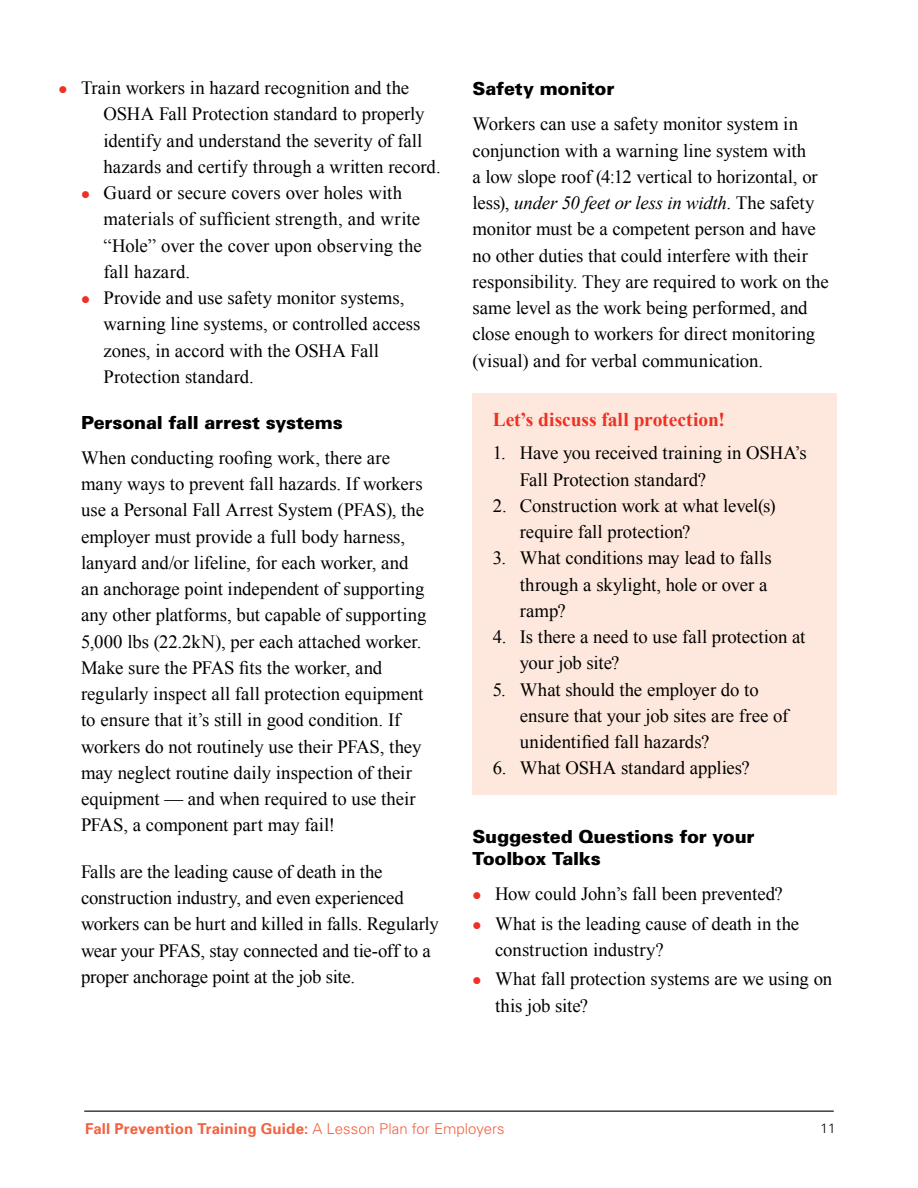
<style>
.page{position:relative;width:918px;height:1188px;background:#fff}
.page>*{position:absolute;margin:0;border:0;box-sizing:border-box;transform-origin:0 0}
.Red_Bold{font:700 19.5px "Times New Roman";color:#ee3124}
.Bodytext{font:18.75px/26.2px "Times New Roman";color:#000}
.Head_2_No_TOC{font:900 18px/21.6px "Univers";letter-spacing:-.01em;color:#000}
.t1{font:700 15px "Univers";letter-spacing:.01em;color:#f26341}
.t2{font:300 13.5px "Univers";color:#000}
.s1{font-style:italic}
.s2{font-weight:300}
</style>
<div class="page">
<hr style="left:84px;top:1111px;width:750px;height:1px;background:#000">
<div style="left:472px;top:393px;width:365px;height:402px;background:#fee8dd"></div>
<p class="Bodytext" style="left:104px;top:74px;width:339px;text-indent:-22px">Train workers in hazard recognition and the OSHA Fall Protection standard to properly identify and understand the severity of fall hazards and certify through a written record.</p>
<p class="Bodytext" style="left:104px;top:179px;width:320px">Guard or secure covers over holes with materials of sufficient strength, and write “Hole” over the cover upon observing the fall hazard.</p>
<p class="Bodytext" style="left:104px;top:284px;width:319px">Provide and use safety monitor systems, warning line systems, or controlled access zones, in accord with the OSHA Fall Protection standard.</p>
<p class="Head_2_No_TOC" style="left:81px;top:411px;width:263px">Personal fall arrest systems</p>
<p class="Bodytext" style="left:81px;top:444px;width:347px">When conducting roofing work, there are many ways to prevent fall hazards. If workers use a Personal Fall Arrest System (PFAS), the employer must provide a full body harness, lanyard and/or lifeline, for each worker, and an anchorage point independent of supporting any other platforms, but capable of supporting 5,000 lbs (22.2kN), per each attached worker.<br>Make sure the PFAS fits the worker, and regularly inspect all fall protection equipment to ensure that it’s still in good condition. If workers do not routinely use their PFAS, they may neglect routine daily inspection of their equipment — and when required to use their PFAS, a component part may fail!</p>
<p class="Bodytext" style="left:81px;top:858px;width:359px">Falls are the leading cause of death in the construction industry, and even experienced workers can be hurt and killed in falls. Regularly wear your PFAS, stay connected and tie-off to a proper anchorage point at the job site.</p>
<p class="Head_2_No_TOC" style="left:472px;top:77px;width:143px">Safety monitor</p>
<p class="Bodytext" style="left:472px;top:111px;width:358px">Workers can use a safety monitor system in conjunction with a warning line system with<br>a low slope roof (4:12 vertical to horizontal, or less), <span class="s1">under 50 feet or less in width</span>. The safety monitor must be a competent person and have no other duties that could interfere with their responsibility. They are required to work on the same level as the work being performed, and close enough to workers for direct monitoring (visual) and for verbal communication.</p>
<p class="Red_Bold" style="left:493px;top:406px;width:234px">Let’s discuss fall protection!</p>
<p class="Bodytext" style="left:520px;top:440px;width:288px;text-indent:-27px">1. Have you received training in OSHA’s<br>Fall Protection standard?</p>
<p class="Bodytext" style="left:520px;top:492px;width:257px;text-indent:-27px">2. Construction work at what level(s) require fall protection?</p>
<p class="Bodytext" style="left:520px;top:545px;width:253px;text-indent:-27px">3. What conditions may lead to falls through a skylight, hole or over a ramp?</p>
<p class="Bodytext" style="left:520px;top:623px;width:287px;text-indent:-27px">4. Is there a need to use fall protection at your job site?</p>
<p class="Bodytext" style="left:520px;top:676px;width:270px;text-indent:-27px">5. What should the employer do to ensure that your job sites are free of unidentified fall hazards?</p>
<p class="Bodytext" style="left:493px;top:755px;width:259px">6. What OSHA standard applies?</p>
<p class="Head_2_No_TOC" style="left:472px;top:826px;width:284px">Suggested Questions for your<br>Toolbox Talks</p>
<p class="Bodytext" style="left:495px;top:880px;width:289px">How could John’s fall been prevented?</p>
<p class="Bodytext" style="left:495px;top:910px;width:306px">What is the leading cause of death in the construction industry?</p>
<p class="Bodytext" style="left:495px;top:966px;width:339px">What fall protection systems are we using on this job site?</p>
<p class="t1" style="left:85px;top:1119px;width:421px">Fall Prevention Training Guide: <span class="s2">A Lesson Plan for Employers</span></p>
<p class="t2" style="left:821px;top:1120px;width:17px">11</p>
</div>
